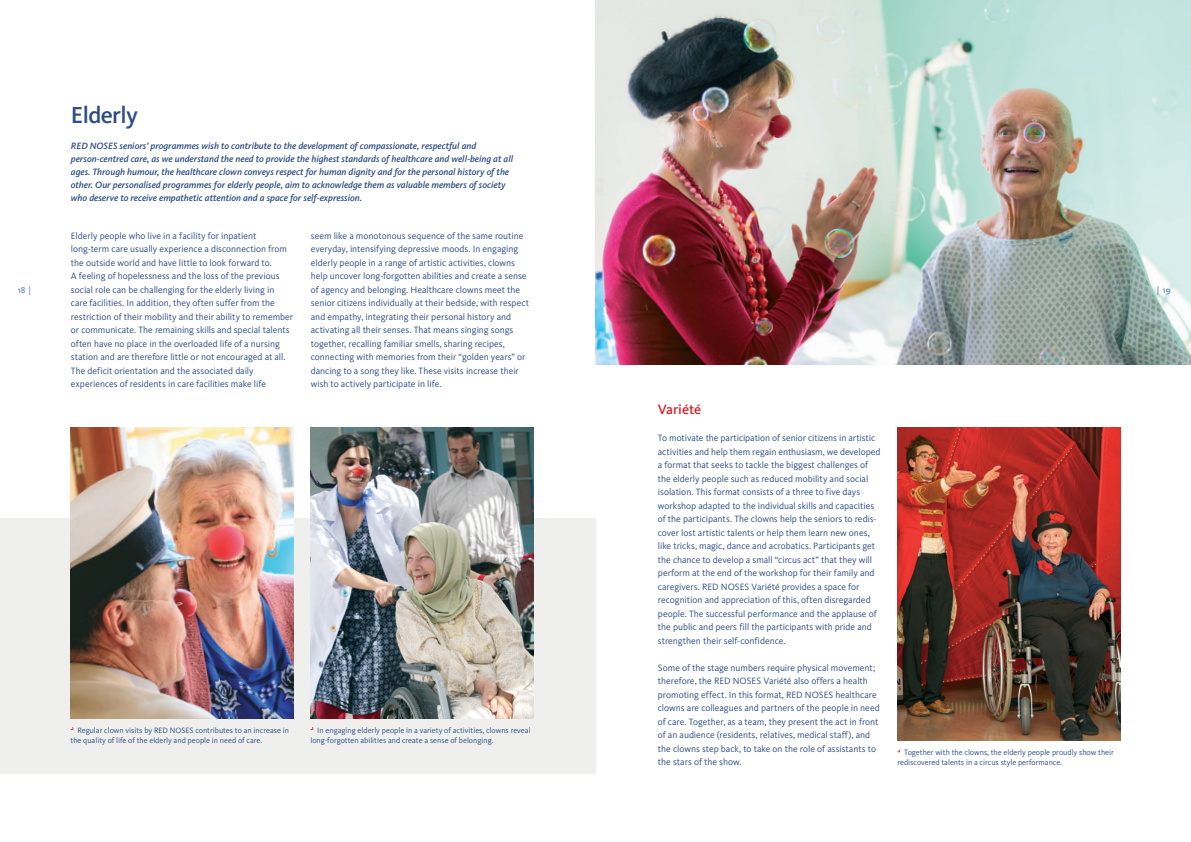
<style>
.page{position:relative;width:1191px;height:842px;background:#fff}
.page>*{position:absolute;margin:0;border:0;box-sizing:border-box;transform-origin:0 0}
.t1{font:500 24px "Kievit Pro";letter-spacing:-.025em;color:#2d4d83}
.t2{font:500 14px "Kievit Pro";color:#da202d}
.t3{font:9.5px/13.5px "Kievit Pro";letter-spacing:-.005em;color:#2d4d83}
.t4{font:italic 500 9.5px/13px "Kievit Pro";color:#2d4d83}
.t5{font:500 9px "Kievit Pro";color:#7291b9}
.t6{font:8px/10px "Kievit Pro";color:#2d4d83}
</style>
<div class="page">
<div style="left:0;top:518px;width:596px;height:256px;background:#eff0ed"></div>
<img style="left:71px;top:428px;width:223px;height:290px">
<img style="left:310px;top:428px;width:223px;height:290px">
<img style="left:897px;top:428px;width:223px;height:313px">
<img style="left:595px;top:0;width:596px;height:364px">
<h1 class="t1" style="left:71px;top:101px;width:69px">Elderly</h1>
<p class="t4" style="left:71px;top:139px;width:444px">RED NOSES seniors’ programmes wish to contribute to the development of compassionate, respectful and person-centred care, as we understand the need to provide the highest standards of healthcare and well-being at all ages. Through humour, the healthcare clown conveys respect for human dignity and for the personal history of the other. Our personalised programmes for elderly people, aim to acknowledge them as valuable members of society who deserve to receive empathetic attention and a space for self-expression.</p>
<p class="t3" style="left:71px;top:229px;width:224px">Elderly people who live in a facility for inpatient long-term care usually experience a disconnection from the outside world and have little to look forward to.<br>A feeling of hopelessness and the loss of the previous social role can be challenging for the elderly living in care facilities. In addition, they often suffer from the restriction of their mobility and their ability to remember or communicate. The remaining skills and special talents often have no place in the overloaded life of a nursing station and are therefore little or not encouraged at all.<br>The deficit orientation and the associated daily experiences of residents in care facilities make life</p>
<p class="t3" style="left:311px;top:229px;width:220px">seem like a monotonous sequence of the same routine everyday, intensifying depressive moods. In engaging elderly people in a range of artistic activities, clowns help uncover long-forgotten abilities and create a sense of agency and belonging. Healthcare clowns meet the senior citizens individually at their bedside, with respect and empathy, integrating their personal history and activating all their senses. That means singing songs together, recalling familiar smells, sharing recipes, connecting with memories from their “golden years” or dancing to a song they like. These visits increase their wish to actively participate in life.</p>
<p class="t5" style="left:18px;top:284px;width:15px">18 |</p>
<p class="t5" style="left:1157px;top:284px;width:15px">| 19</p>
<p class="t6" style="left:71px;top:725px;width:220px;text-indent:7px">Regular clown visits by RED NOSES contributes to an increase in the quality of life of the elderly and people in need of care.</p>
<p class="t6" style="left:310px;top:725px;width:222px;text-indent:7px">In engaging elderly people in a variety of activities, clowns reveal long-forgotten abilities and create a sense of belonging.</p>
<h2 class="t2" style="left:658px;top:401px;width:45px">Variété</h2>
<p class="t3" style="left:658px;top:431px;width:224px">To motivate the participation of senior citizens in artistic activities and help them regain enthusiasm, we developed a format that seeks to tackle the biggest challenges of the elderly people such as reduced mobility and social isolation. This format consists of a three to five days workshop adapted to the individual skills and capacities of the participants. The clowns help the seniors to redis&shy;cover lost artistic talents or help them learn new ones, like tricks, magic, dance and acrobatics. Participants get the chance to develop a small “circus act” that they will perform at the end of the workshop for their family and caregivers. RED NOSES Variété provides a space for recognition and appreciation of this, often disregarded people. The successful performance and the applause of the public and peers fill the participants with pride and strengthen their self-confidence.</p>
<p class="t3" style="left:658px;top:660px;width:223px">Some of the stage numbers require physical movement; therefore, the RED NOSES Variété also offers a health promoting effect. In this format, RED NOSES healthcare clowns are colleagues and partners of the people in need of care. Together, as a team, they present the act in front of an audience (residents, relatives, medical staff), and the clowns step back, to take on the role of assistants to the stars of the show.</p>
<p class="t6" style="left:897px;top:747px;width:218px;text-indent:7px">Together with the clowns, the elderly people proudly show their rediscovered talents in a circus style performance.</p>
</div>
